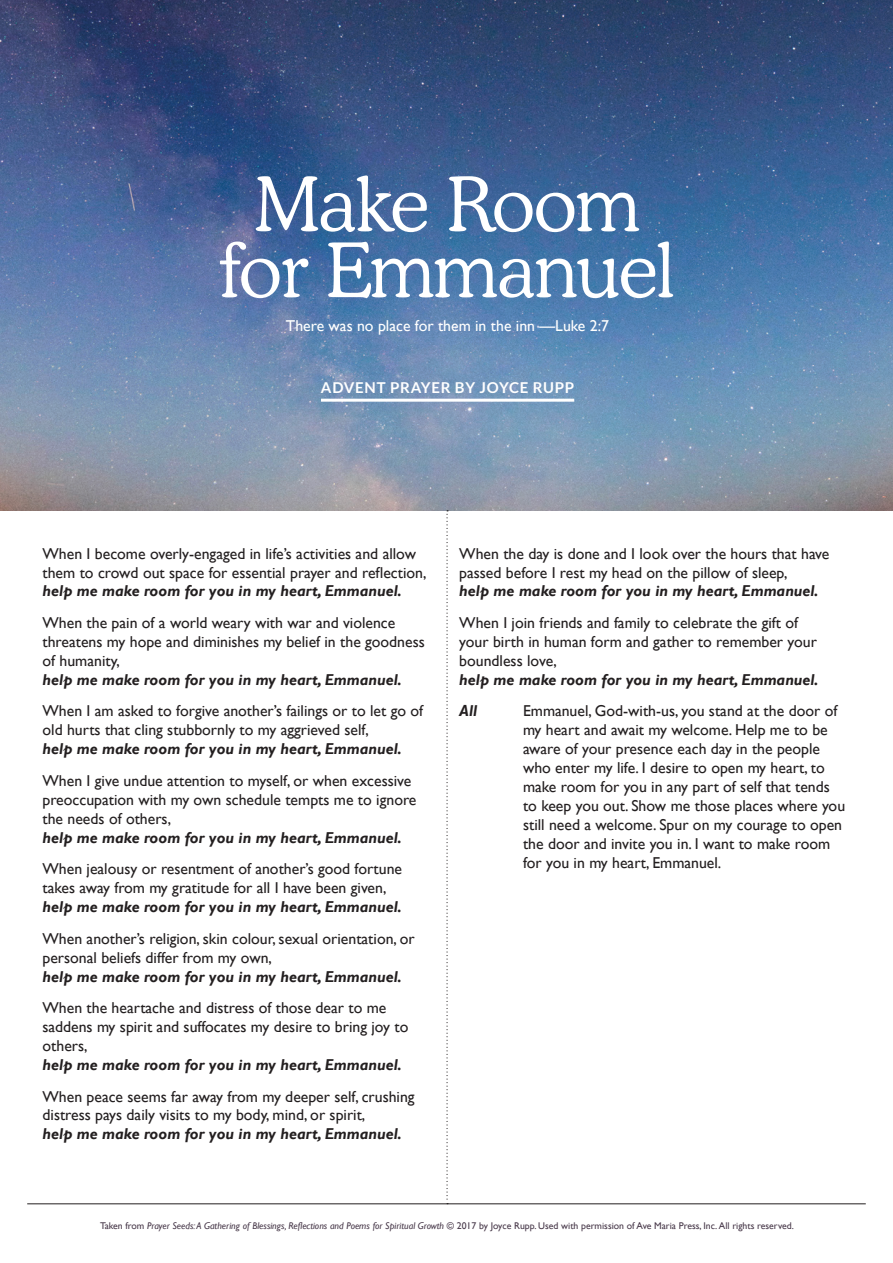
<style>
.page{position:relative;width:893px;height:1263px;background:#fff}
.page>*{position:absolute;margin:0;border:0;box-sizing:border-box;transform-origin:0 0}
.main_heading_-_coope{font:300 75px/66px "Cooper BT";letter-spacing:-.02em;color:#fff;text-align:center}
.body_text{font:15.75px/18.9px "Gill Sans";color:#231f20}
.heading_-_weeks{font:15.75px "Gill Sans";color:#fff}
.body_text-2{font:italic 700 15.75px "Gill Sans";color:#231f20}
.section_copy{font:700 15px "Lato";letter-spacing:.05em;color:#fff}
.body_text-3{font:9.75px "Gill Sans";color:#48394a}
.s1{font-weight:700;font-style:italic}
.s2{font-style:italic}
</style>
<div class="page">
<svg style="left:446px;top:510px;width:2px;height:690px"></svg>
<img style="left:0;top:0;width:893px;height:510px">
<hr style="left:27px;top:1203px;width:839px;height:1px;background:#231f20">
<hr style="left:321px;top:399px;width:253px;height:3px;background:#fff">
<p class="main_heading_-_coope" style="left:220px;top:171px;width:456px">Make Room for Emmanuel</p>
<p class="heading_-_weeks" style="left:286px;top:316px;width:325px">There was no place for them in the inn —Luke 2:7</p>
<p class="section_copy" style="left:321px;top:379px;width:255px">ADVENT PRAYER BY JOYCE RUPP</p>
<p class="body_text" style="left:43px;top:544px;width:386px">When I become overly-engaged in life’s activities and allow them to crowd out space for essential prayer and reflection, <span class="s1">help me make room for you in my heart, Emmanuel.</span></p>
<p class="body_text" style="left:43px;top:614px;width:384px">When the pain of a world weary with war and violence threatens my hope and diminishes my belief in the goodness of humanity,<br><span class="s1">help me make room for you in my heart, Emmanuel.</span></p>
<p class="body_text" style="left:43px;top:702px;width:382px">When I am asked to forgive another’s failings or to let go of old hurts that cling stubbornly to my aggrieved self,<br><span class="s1">help me make room for you in my heart, Emmanuel.</span></p>
<p class="body_text" style="left:43px;top:771px;width:375px">When I give undue attention to myself, or when excessive preoccupation with my own schedule tempts me to ignore the needs of others,<br><span class="s1">help me make room for you in my heart, Emmanuel.</span></p>
<p class="body_text" style="left:43px;top:860px;width:361px">When jealousy or resentment of another’s good fortune takes away from my gratitude for all I have been given, <span class="s1">help me make room for you in my heart, Emmanuel.</span></p>
<p class="body_text" style="left:43px;top:929px;width:374px">When another’s religion, skin colour, sexual orientation, or personal beliefs differ from my own,<br><span class="s1">help me make room for you in my heart, Emmanuel.</span></p>
<p class="body_text" style="left:43px;top:999px;width:367px">When the heartache and distress of those dear to me saddens my spirit and suffocates my desire to bring joy to others,<br><span class="s1">help me make room for you in my heart, Emmanuel.</span></p>
<p class="body_text" style="left:43px;top:1087px;width:374px">When peace seems far away from my deeper self, crushing distress pays daily visits to my body, mind, or spirit,<br><span class="s1">help me make room for you in my heart, Emmanuel.</span></p>
<p class="body_text" style="left:459px;top:544px;width:372px">When the day is done and I look over the hours that have passed before I rest my head on the pillow of sleep,<br><span class="s1">help me make room for you in my heart, Emmanuel.</span></p>
<p class="body_text" style="left:459px;top:614px;width:361px">When I join friends and family to celebrate the gift of your birth in human form and gather to remember your boundless love,<br><span class="s1">help me make room for you in my heart, Emmanuel.</span></p>
<p class="body_text-2" style="left:459px;top:702px;width:20px">All</p>
<p class="body_text" style="left:523px;top:702px;width:324px">Emmanuel, God-with-us, you stand at the door of my heart and await my welcome. Help me to be aware of your presence each day in the people who enter my life. I desire to open my heart, to make room for you in any part of self that tends to keep you out. Show me those places where you still need a welcome. Spur on my courage to open the door and invite you in. I want to make room for you in my heart, Emmanuel.</p>
<p class="body_text-3" style="left:100px;top:1220px;width:695px">Taken from <span class="s2">Prayer Seeds: A Gathering of Blessings, Reflections and Poems for Spiritual Growth</span> © 2017 by Joyce Rupp. Used with permission of Ave Maria Press, Inc. All rights reserved.</p>
</div>
